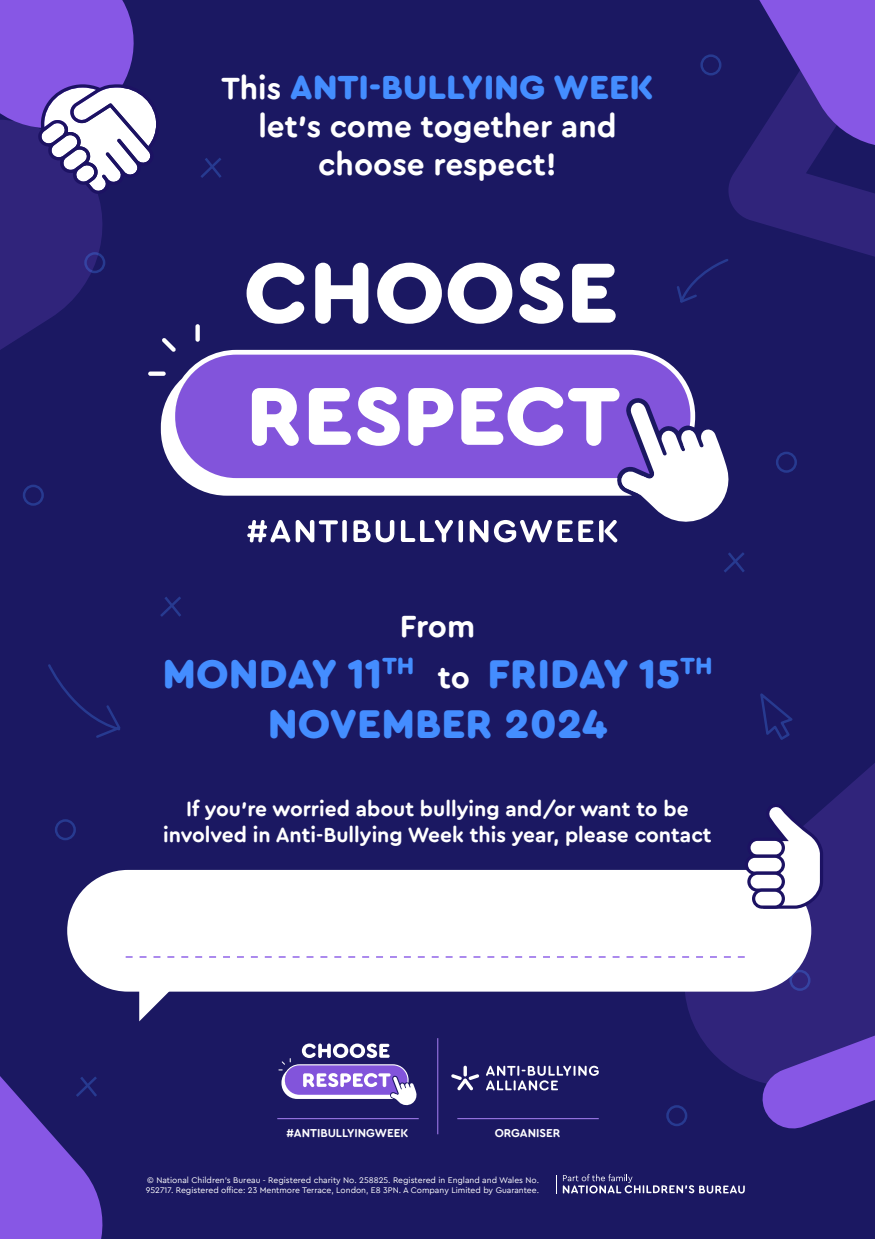
<style>
.page{position:relative;width:875px;height:1239px;background:#fff}
.page>*{position:absolute;margin:0;border:0;box-sizing:border-box;transform-origin:0 0}
.t1{font:900 42px/50.4px "Cera Round Pro";color:#448dff;text-align:center}
.t2{font:900 35px "Cera Round Pro";color:#448dff}
.t3{font:700 31.5px/37.8px "Cera Round Pro";color:#fff;text-align:center}
.t4{font:700 21px/25.2px "Cera Round Pro";color:#fff;text-align:center}
.t5{font:700 11.81px "Cera Round Pro";color:#fff}
.t6{font:8.58px/10.3px "Cera Pro";color:#fff}
.s1{font-weight:700;font-size:31.5px;color:#fff}
</style>
<div class="page">
<div style="left:0;top:0;width:875px;height:1238px;background:#1b1862"></div>
<svg style="left:0;top:194px;width:106px;height:312px"></svg>
<svg style="left:692px;top:763px;width:183px;height:319px;fill:#30247b"></svg>
<svg style="left:48px;top:664px;width:73px;height:74px"></svg>
<div style="left:23px;top:484px;width:21px;height:21px;border:2px solid #448dff;border-radius:50%"></div>
<div style="left:776px;top:451px;width:21px;height:21px;border:2px solid #448dff;border-radius:50%"></div>
<div style="left:666px;top:1104px;width:21px;height:21px;border:2px solid #448dff;border-radius:50%"></div>
<div style="left:84px;top:252px;width:21px;height:21px;border:2px solid #448dff;border-radius:50%"></div>
<div style="left:789px;top:969px;width:22px;height:21px;border:2px solid #448dff;border-radius:50%"></div>
<div style="left:55px;top:819px;width:21px;height:21px;border:2px solid #448dff;border-radius:50%"></div>
<svg style="left:760px;top:693px;width:33px;height:47px"></svg>
<svg style="left:724px;top:552px;width:21px;height:21px"></svg>
<svg style="left:200px;top:158px;width:22px;height:20px"></svg>
<svg style="left:160px;top:596px;width:21px;height:21px"></svg>
<hr style="left:277px;top:1117px;width:142px;height:1px;background:#a07aeb">
<hr style="left:437px;top:1037px;width:1px;height:96px;background:#a07aeb">
<hr style="left:457px;top:1117px;width:142px;height:1px;background:#a07aeb">
<svg style="left:451px;top:1065px;width:28px;height:25px"></svg>
<svg style="left:486px;top:1065px;width:113px;height:25px"></svg>
<svg style="left:562px;top:1174px;width:183px;height:19px"></svg>
<div style="left:195px;top:324px;width:5px;height:18px;background:#fff;border-radius:2px"></div>
<div style="left:148px;top:371px;width:18px;height:5px;background:#fff;border-radius:2px"></div>
<svg style="left:162px;top:338px;width:14px;height:12px"></svg>
<svg style="left:247px;top:263px;width:57px;height:61px"></svg>
<svg style="left:315px;top:263px;width:53px;height:61px"></svg>
<svg style="left:377px;top:263px;width:65px;height:61px"></svg>
<svg style="left:448px;top:263px;width:64px;height:61px"></svg>
<svg style="left:519px;top:262px;width:44px;height:62px"></svg>
<svg style="left:572px;top:264px;width:44px;height:58px"></svg>
<svg style="left:247px;top:520px;width:43px;height:22px"></svg>
<svg style="left:296px;top:520px;width:51px;height:22px"></svg>
<svg style="left:353px;top:520px;width:41px;height:22px"></svg>
<svg style="left:401px;top:520px;width:52px;height:22px"></svg>
<svg style="left:459px;top:412px;width:270px;height:130px"></svg>
<svg style="left:161px;top:350px;width:534px;height:145px;background:#a68be0"></svg>
<svg style="left:278px;top:1043px;width:139px;height:62px"></svg>
<div style="left:67px;top:869px;width:744px;height:122px;background:#fff;border-radius:61px"></div>
<svg style="left:0;top:874px;width:112px;height:364px"></svg>
<svg style="left:677px;top:0;width:198px;height:303px"></svg>
<svg style="left:759px;top:986px;width:116px;height:143px;background:#5138a3"></svg>
<svg style="left:126px;top:956px;width:619px;height:65px"></svg>
<svg style="left:745px;top:802px;width:78px;height:106px"></svg>
<svg style="left:0;top:0;width:156px;height:194px"></svg>
<h2 class="t2" style="left:221px;top:62px;width:434px"><span class="s1">This</span> ANTI-BULLYING WEEK</h2>
<h3 class="t3" style="left:258px;top:106px;width:360px">let’s come together and choose respect!</h3>
<h3 class="t3" style="left:400px;top:606px;width:77px">From</h3>
<h1 class="t1" style="left:162px;top:646px;width:552px">MONDAY 11<sup>TH</sup> <span class="s1">to</span> FRIDAY 15<sup>TH<br></sup>NOVEMBER 2024</h1>
<h3 class="t4" style="left:163px;top:795px;width:550px">If you’re worried about bullying and/or want to be involved in Anti-Bullying Week this year, please contact</h3>
<h3 class="t5" style="left:286px;top:1124px;width:124px">#ANTIBULLYINGWEEK</h3>
<h3 class="t5" style="left:495px;top:1124px;width:67px">ORGANISER</h3>
<p class="t6" style="left:146px;top:1174px;width:395px">© National Children’s Bureau - Registered charity No. 258825. Registered in England and Wales No.<br>952717. Registered office: 23 Mentmore Terrace, London, E8 3PN. A Company Limited by Guarantee.</p>
</div>
